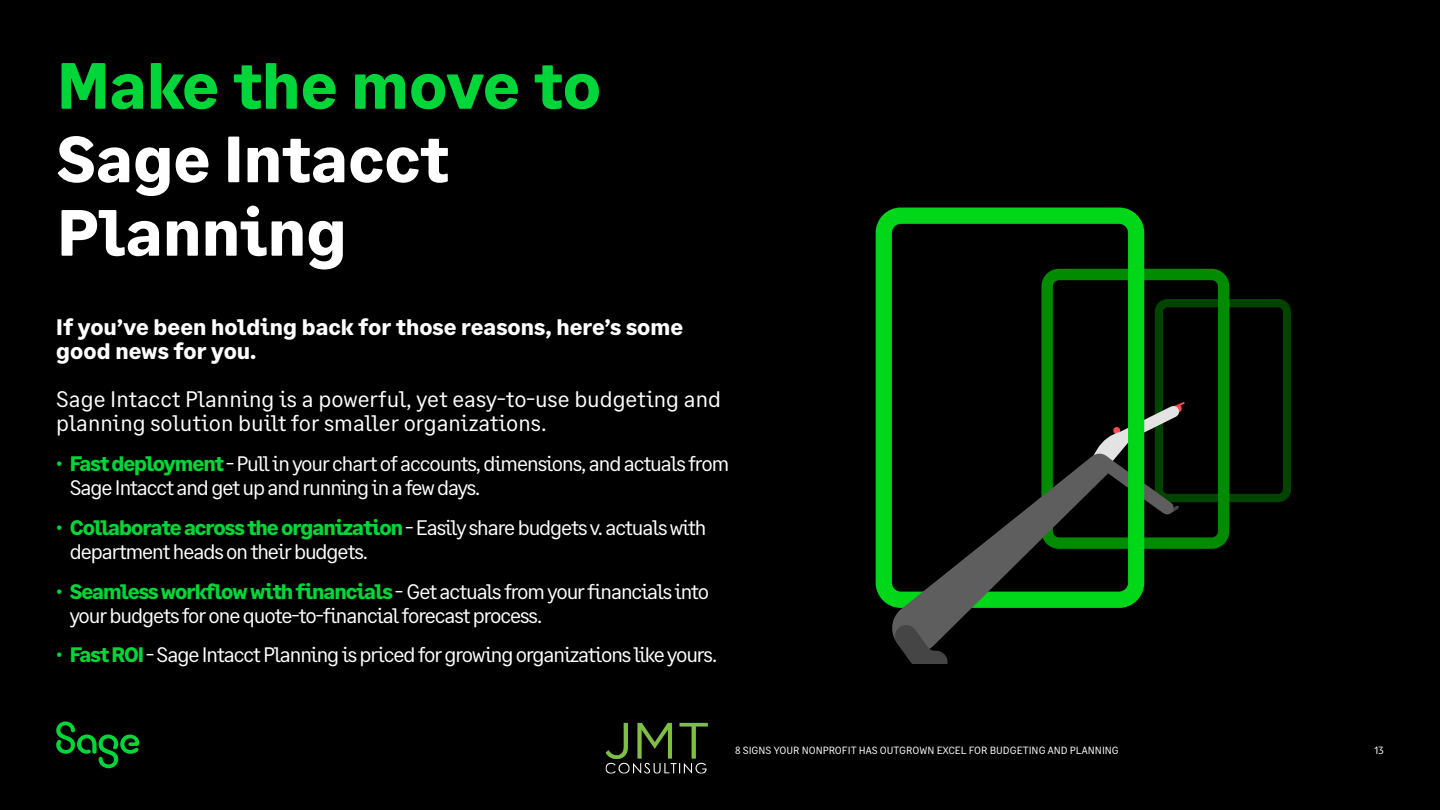
<style>
.page{position:relative;width:1440px;height:810px;background:#000}
.page>*{position:absolute;margin:0;border:0;box-sizing:border-box;transform-origin:0 0}
.t1{font:700 65.25px/73.5px "Sage Text";color:#fff}
.t2{font:700 65.25px "Sage Text";color:#00d639}
.t3{font:22.5px/24px "Sage Text";color:#fff}
.t4{font:700 22.5px/24px "Sage Text";color:#fff}
.t5{font:21px/24px "Sage Text";letter-spacing:-.05em;color:#fff}
.t6{font:10.5px "Sage Text";color:#fff}
.s1{color:#00d639}
.s2{font-weight:700;color:#00d639}
</style>
<div class="page">
<div style="left:1155px;top:299px;width:136px;height:203px;border:8px solid #040;border-radius:9px"></div>
<div style="left:1041px;top:269px;width:188px;height:280px;border:11px solid #008b01;border-radius:12px"></div>
<div style="left:876px;top:208px;width:268px;height:400px;border:16px solid #00d719;border-radius:17px"></div>
<svg style="left:875px;top:396px;width:314px;height:268px"></svg>
<svg style="left:56px;top:722px;width:83px;height:46px"></svg>
<img style="left:605px;top:722px;width:103px;height:52px">
<h1 class="t2" style="left:57px;top:45px;width:545px">Make the move to</h1>
<h1 class="t1" style="left:57px;top:124px;width:394px">Sage Intacct<br>Planning</h1>
<p class="t4" style="left:56px;top:316px;width:629px">If you’ve been holding back for those reasons, here’s some good news for you.</p>
<p class="t3" style="left:56px;top:388px;width:666px">Sage Intacct Planning is a powerful, yet easy-to-use budgeting and planning solution built for smaller organizations.</p>
<p class="t5" style="left:70px;top:452px;width:661px;text-indent:-14px"><span class="s1">•</span> <span class="s2">Fast deployment</span> - Pull in your chart of accounts, dimensions, and actuals from<br>Sage Intacct and get up and running in a few days.</p>
<p class="t5" style="left:70px;top:516px;width:638px;text-indent:-14px"><span class="s1">•</span> <span class="s2">Collaborate across the organization</span> - Easily share budgets v. actuals with department heads on their budgets.</p>
<p class="t5" style="left:70px;top:580px;width:641px;text-indent:-14px"><span class="s1">•</span> <span class="s2">Seamless workflow with financials</span> - Get actuals from your financials into your budgets for one quote-to-financial forecast process.</p>
<p class="t5" style="left:56px;top:643px;width:662px"><span class="s1">•</span> <span class="s2">Fast ROI</span> - Sage Intacct Planning is priced for growing organizations like yours.</p>
<p class="t6" style="left:735px;top:744px;width:385px">8 SIGNS YOUR NONPROFIT HAS OUTGROWN EXCEL FOR BUDGETING AND PLANNING</p>
<p class="t6" style="left:1375px;top:744px;width:11px">13</p>
</div>
